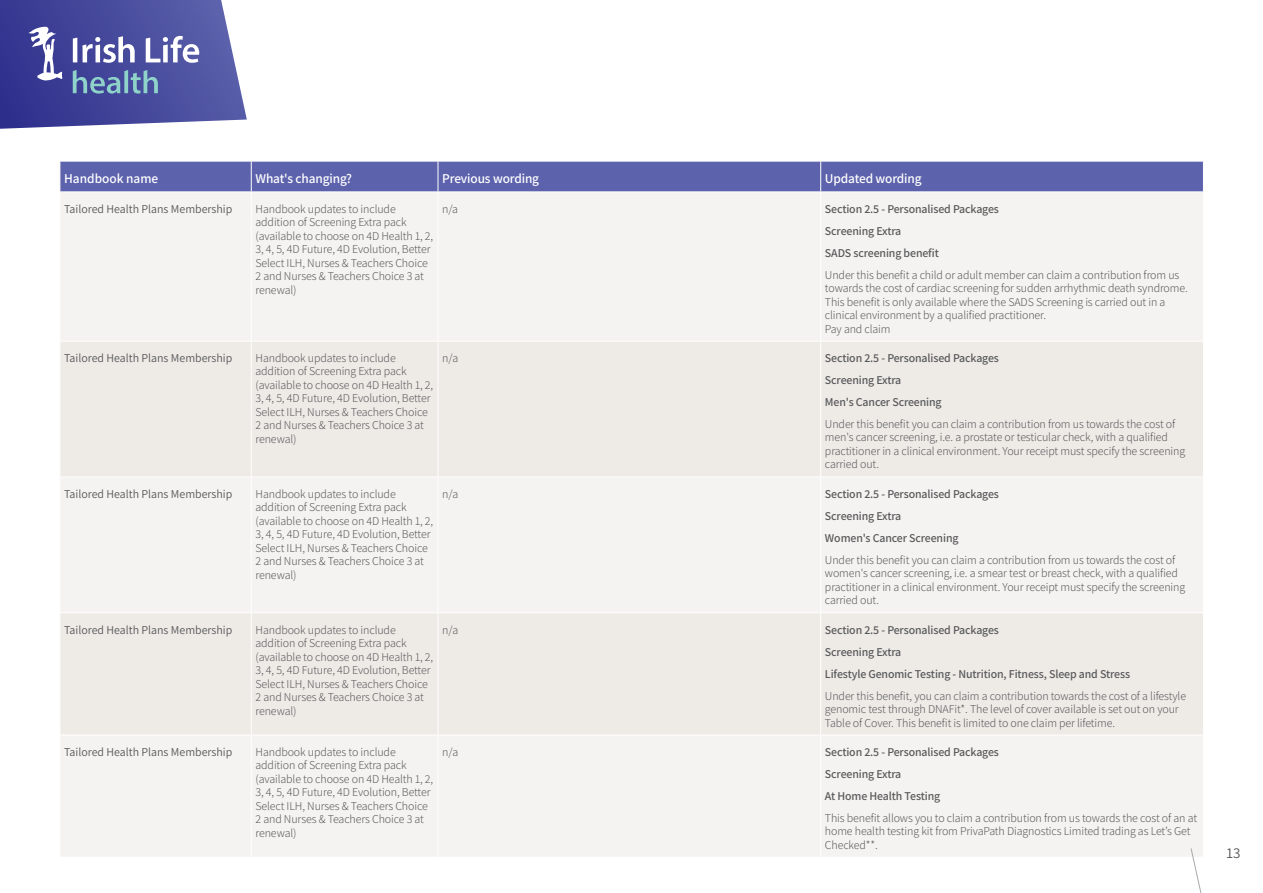
<style>
.page{position:relative;width:1263px;height:893px;background:#fff}
.page>*{position:absolute;margin:0;border:0;box-sizing:border-box;transform-origin:0 0}
.t1{font:15px "Assistant";color:#58595b}
.t2{font:600 13.5px "Assistant";letter-spacing:-.01em;color:#fff}
.t3{font:300 12px/13.5px "Assistant";letter-spacing:-.01em;color:#58595b}
.t4{font:600 12px/22px "Assistant";letter-spacing:-.01em;color:#58595b}
.t5{font:12px "Assistant";color:#58595b}
</style>
<div class="page">
<div style="left:61px;top:162px;width:1142px;height:30px;background:#5c62ac"></div>
<div style="left:61px;top:193px;width:1142px;height:664px;background:#f5f3f1"></div>
<svg style="left:61px;top:342px;width:1142px;height:393px;fill:#eeebe7"></svg>
<hr style="left:251px;top:192px;width:1px;height:149px;background:#fff">
<hr style="left:438px;top:192px;width:1px;height:149px;background:#fff">
<hr style="left:820px;top:192px;width:1px;height:149px;background:#fff">
<hr style="left:251px;top:342px;width:1px;height:135px;background:#fff">
<hr style="left:438px;top:342px;width:1px;height:135px;background:#fff">
<hr style="left:820px;top:342px;width:1px;height:135px;background:#fff">
<hr style="left:251px;top:477px;width:1px;height:135px;background:#fff">
<hr style="left:438px;top:477px;width:1px;height:135px;background:#fff">
<hr style="left:820px;top:477px;width:1px;height:135px;background:#fff">
<hr style="left:251px;top:613px;width:1px;height:122px;background:#fff">
<hr style="left:438px;top:613px;width:1px;height:122px;background:#fff">
<hr style="left:820px;top:613px;width:1px;height:122px;background:#fff">
<hr style="left:251px;top:735px;width:1px;height:122px;background:#fff">
<hr style="left:438px;top:735px;width:1px;height:122px;background:#fff">
<hr style="left:820px;top:735px;width:1px;height:122px;background:#fff">
<hr style="left:60px;top:341px;width:191px;height:1px;background:#fff">
<hr style="left:251px;top:341px;width:187px;height:1px;background:#fff">
<hr style="left:438px;top:341px;width:383px;height:1px;background:#fff">
<hr style="left:821px;top:341px;width:383px;height:1px;background:#fff">
<hr style="left:60px;top:477px;width:191px;height:1px;background:#fff">
<hr style="left:251px;top:477px;width:187px;height:1px;background:#fff">
<hr style="left:438px;top:477px;width:383px;height:1px;background:#fff">
<hr style="left:821px;top:477px;width:383px;height:1px;background:#fff">
<hr style="left:60px;top:612px;width:191px;height:1px;background:#fff">
<hr style="left:251px;top:612px;width:187px;height:1px;background:#fff">
<hr style="left:438px;top:612px;width:383px;height:1px;background:#fff">
<hr style="left:821px;top:612px;width:383px;height:1px;background:#fff">
<hr style="left:60px;top:735px;width:191px;height:1px;background:#fff">
<hr style="left:251px;top:735px;width:187px;height:1px;background:#fff">
<hr style="left:438px;top:735px;width:383px;height:1px;background:#fff">
<hr style="left:821px;top:735px;width:383px;height:1px;background:#fff">
<hr style="left:251px;top:161px;width:1px;height:31px;background:#fff">
<hr style="left:438px;top:161px;width:1px;height:31px;background:#fff">
<hr style="left:820px;top:161px;width:1px;height:31px;background:#fff">
<svg style="left:0;top:0;width:247px;height:129px;background:#6166aa"></svg>
<svg style="left:1190px;top:847px;width:13px;height:46px"></svg>
<p class="t2" style="left:64px;top:170px;width:96px">Handbook name</p>
<p class="t2" style="left:255px;top:170px;width:98px">What's changing?</p>
<p class="t2" style="left:442px;top:170px;width:98px">Previous wording</p>
<p class="t2" style="left:825px;top:170px;width:98px">Updated wording</p>
<p class="t5" style="left:64px;top:200px;width:170px">Tailored Health Plans Membership</p>
<p class="t3" style="left:255px;top:201px;width:179px">Handbook updates to include addition of Screening Extra pack (available to choose on 4D Health 1, 2,<br>3, 4, 5, 4D Future, 4D Evolution, Better<br>Select ILH, Nurses &amp; Teachers Choice<br>2 and Nurses &amp; Teachers Choice 3 at renewal)</p>
<p class="t3" style="left:442px;top:201px;width:17px">n/a</p>
<p class="t4" style="left:825px;top:197px;width:176px">Section 2.5 - Personalised Packages<br>Screening Extra<br>SADS screening benefit</p>
<p class="t3" style="left:825px;top:267px;width:364px">Under this benefit a child or adult member can claim a contribution from us towards the cost of cardiac screening for sudden arrhythmic death syndrome.<br>This benefit is only available where the SADS Screening is carried out in a clinical environment by a qualified practitioner.<br>Pay and claim</p>
<p class="t5" style="left:64px;top:350px;width:170px">Tailored Health Plans Membership</p>
<p class="t3" style="left:255px;top:351px;width:179px">Handbook updates to include addition of Screening Extra pack (available to choose on 4D Health 1, 2,<br>3, 4, 5, 4D Future, 4D Evolution, Better<br>Select ILH, Nurses &amp; Teachers Choice<br>2 and Nurses &amp; Teachers Choice 3 at renewal)</p>
<p class="t3" style="left:442px;top:351px;width:17px">n/a</p>
<p class="t4" style="left:825px;top:346px;width:176px">Section 2.5 - Personalised Packages<br>Screening Extra<br>Men's Cancer Screening</p>
<p class="t3" style="left:825px;top:417px;width:362px">Under this benefit you can claim a contribution from us towards the cost of men's cancer screening, i.e. a prostate or testicular check, with a qualified practitioner in a clinical environment. Your receipt must specify the screening carried out.</p>
<p class="t5" style="left:64px;top:485px;width:170px">Tailored Health Plans Membership</p>
<p class="t3" style="left:255px;top:486px;width:179px">Handbook updates to include addition of Screening Extra pack (available to choose on 4D Health 1, 2,<br>3, 4, 5, 4D Future, 4D Evolution, Better<br>Select ILH, Nurses &amp; Teachers Choice<br>2 and Nurses &amp; Teachers Choice 3 at renewal)</p>
<p class="t3" style="left:442px;top:486px;width:17px">n/a</p>
<p class="t4" style="left:825px;top:482px;width:176px">Section 2.5 - Personalised Packages<br>Screening Extra<br>Women's Cancer Screening</p>
<p class="t3" style="left:825px;top:552px;width:362px">Under this benefit you can claim a contribution from us towards the cost of women's cancer screening, i.e. a smear test or breast check, with a qualified practitioner in a clinical environment. Your receipt must specify the screening carried out.</p>
<p class="t5" style="left:64px;top:621px;width:170px">Tailored Health Plans Membership</p>
<p class="t3" style="left:255px;top:622px;width:179px">Handbook updates to include addition of Screening Extra pack (available to choose on 4D Health 1, 2,<br>3, 4, 5, 4D Future, 4D Evolution, Better<br>Select ILH, Nurses &amp; Teachers Choice<br>2 and Nurses &amp; Teachers Choice 3 at renewal)</p>
<p class="t3" style="left:442px;top:622px;width:17px">n/a</p>
<p class="t4" style="left:825px;top:618px;width:307px">Section 2.5 - Personalised Packages<br>Screening Extra<br>Lifestyle Genomic Testing - Nutrition, Fitness, Sleep and Stress</p>
<p class="t3" style="left:825px;top:688px;width:363px">Under this benefit, you can claim a contribution towards the cost of a lifestyle genomic test through DNAFit*. The level of cover available is set out on your<br>Table of Cover. This benefit is limited to one claim per lifetime.</p>
<p class="t5" style="left:64px;top:744px;width:170px">Tailored Health Plans Membership</p>
<p class="t3" style="left:255px;top:744px;width:179px">Handbook updates to include addition of Screening Extra pack (available to choose on 4D Health 1, 2,<br>3, 4, 5, 4D Future, 4D Evolution, Better<br>Select ILH, Nurses &amp; Teachers Choice<br>2 and Nurses &amp; Teachers Choice 3 at renewal)</p>
<p class="t3" style="left:442px;top:744px;width:17px">n/a</p>
<p class="t4" style="left:825px;top:740px;width:176px">Section 2.5 - Personalised Packages<br>Screening Extra<br>At Home Health Testing</p>
<p class="t3" style="left:825px;top:810px;width:374px">This benefit allows you to claim a contribution from us towards the cost of an at home health testing kit from PrivaPath Diagnostics Limited trading as Let’s Get<br>Checked**.</p>
<p class="t1" style="left:1226px;top:843px;width:16px">13</p>
</div>
